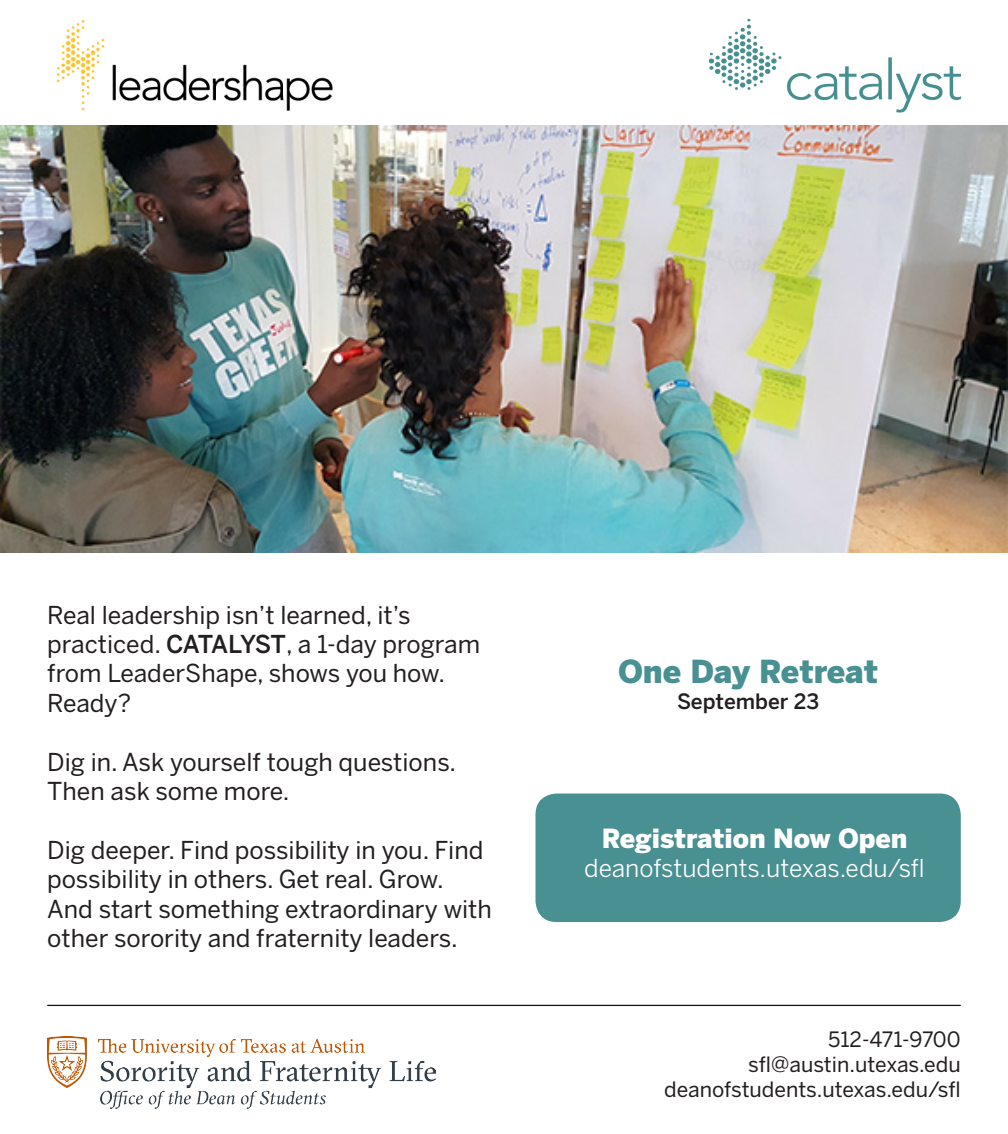
<style>
.page{position:relative;width:1008px;height:1134px;background:#fff}
.page>*{position:absolute;margin:0;border:0;box-sizing:border-box;transform-origin:0 0}
.t1{font:900 31.5px "Benton Sans";letter-spacing:-.005em;color:#489091}
.t2{font:900 26.25px "Benton Sans";color:#fff}
.t3{font:24.5px/29.4px "Benton Sans";color:#231f20}
.t4{font:24.5px "Benton Sans";color:#fff}
.t5{font:21px "Benton Sans";color:#231f20}
.t6{font:500 21px "Benton Sans";color:#231f20}
.s1{font-weight:500}
</style>
<div class="page">
<img style="left:47px;top:1036px;width:389px;height:72px">
<img style="left:0;top:126px;width:1008px;height:427px">
<hr style="left:47px;top:1005px;width:914px;height:1px;background:#171717">
<div style="left:536px;top:794px;width:425px;height:128px;background:#489091;border-radius:21px"></div>
<img style="left:709px;top:19px;width:252px;height:94px">
<img style="left:56px;top:19px;width:277px;height:92px">
<p class="t3" style="left:47px;top:600px;width:434px">Real leadership isn’t learned, it’s practiced. <span class="s1">CATALYST</span>, a 1-day program from LeaderShape, shows you how.<br>Ready?</p>
<p class="t3" style="left:47px;top:747px;width:411px">Dig in. Ask yourself tough questions.<br>Then ask some more.</p>
<p class="t3" style="left:47px;top:835px;width:446px">Dig deeper. Find possibility in you. Find possibility in others. Get real. Grow.<br>And start something extraordinary with other sorority and fraternity leaders.</p>
<p class="t1" style="left:618px;top:653px;width:261px">One Day Retreat</p>
<p class="t6" style="left:677px;top:688px;width:144px">September 23</p>
<p class="t2" style="left:602px;top:823px;width:307px">Registration Now Open</p>
<p class="t4" style="left:584px;top:854px;width:342px">deanofstudents.utexas.edu/sfl</p>
<p class="t5" style="left:828px;top:1027px;width:134px">512-471-9700</p>
<p class="t5" style="left:748px;top:1052px;width:214px">sfl@austin.utexas.edu</p>
<p class="t5" style="left:664px;top:1077px;width:298px">deanofstudents.utexas.edu/sfl</p>
</div>
